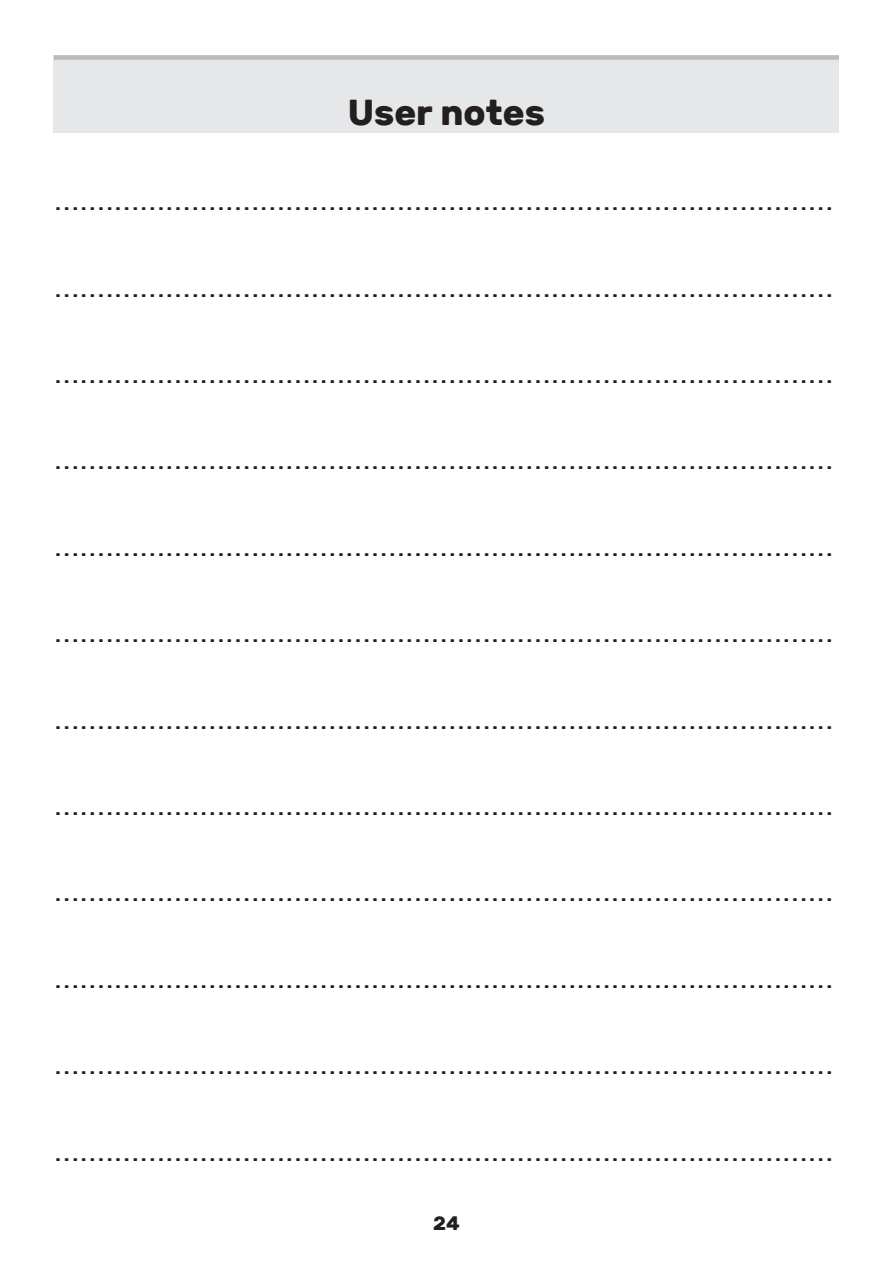
<style>
.page{position:relative;width:893px;height:1263px;background:#fff}
.page>*{position:absolute;margin:0;border:0;box-sizing:border-box;transform-origin:0 0}
.Testo_normale{font:300 36px "Rubik";color:#231f20}
.Testo_normale-2{font:700 36px "Rubik";color:#231f20}
.t1{font:700 19.5px "Rubik";color:#231f20}
</style>
<div class="page">
<div style="left:54px;top:55px;width:785px;height:78px;background:#e6e7e9"></div>
<div style="left:54px;top:55px;width:785px;height:5px;background:#babbbe"></div>
<p class="Testo_normale-2" style="left:348px;top:91px;width:199px">User notes</p>
<p class="Testo_normale" style="left:54px;top:178px;width:781px">...........................................................................................</p>
<p class="Testo_normale" style="left:54px;top:264px;width:781px">...........................................................................................</p>
<p class="Testo_normale" style="left:54px;top:350px;width:781px">...........................................................................................</p>
<p class="Testo_normale" style="left:54px;top:437px;width:781px">...........................................................................................</p>
<p class="Testo_normale" style="left:54px;top:523px;width:781px">...........................................................................................</p>
<p class="Testo_normale" style="left:54px;top:610px;width:781px">...........................................................................................</p>
<p class="Testo_normale" style="left:54px;top:696px;width:781px">...........................................................................................</p>
<p class="Testo_normale" style="left:54px;top:782px;width:781px">...........................................................................................</p>
<p class="Testo_normale" style="left:54px;top:869px;width:781px">...........................................................................................</p>
<p class="Testo_normale" style="left:54px;top:955px;width:781px">...........................................................................................</p>
<p class="Testo_normale" style="left:54px;top:1042px;width:781px">...........................................................................................</p>
<p class="Testo_normale" style="left:54px;top:1128px;width:781px">...........................................................................................</p>
<p class="t1" style="left:433px;top:1212px;width:28px">24</p>
</div>
